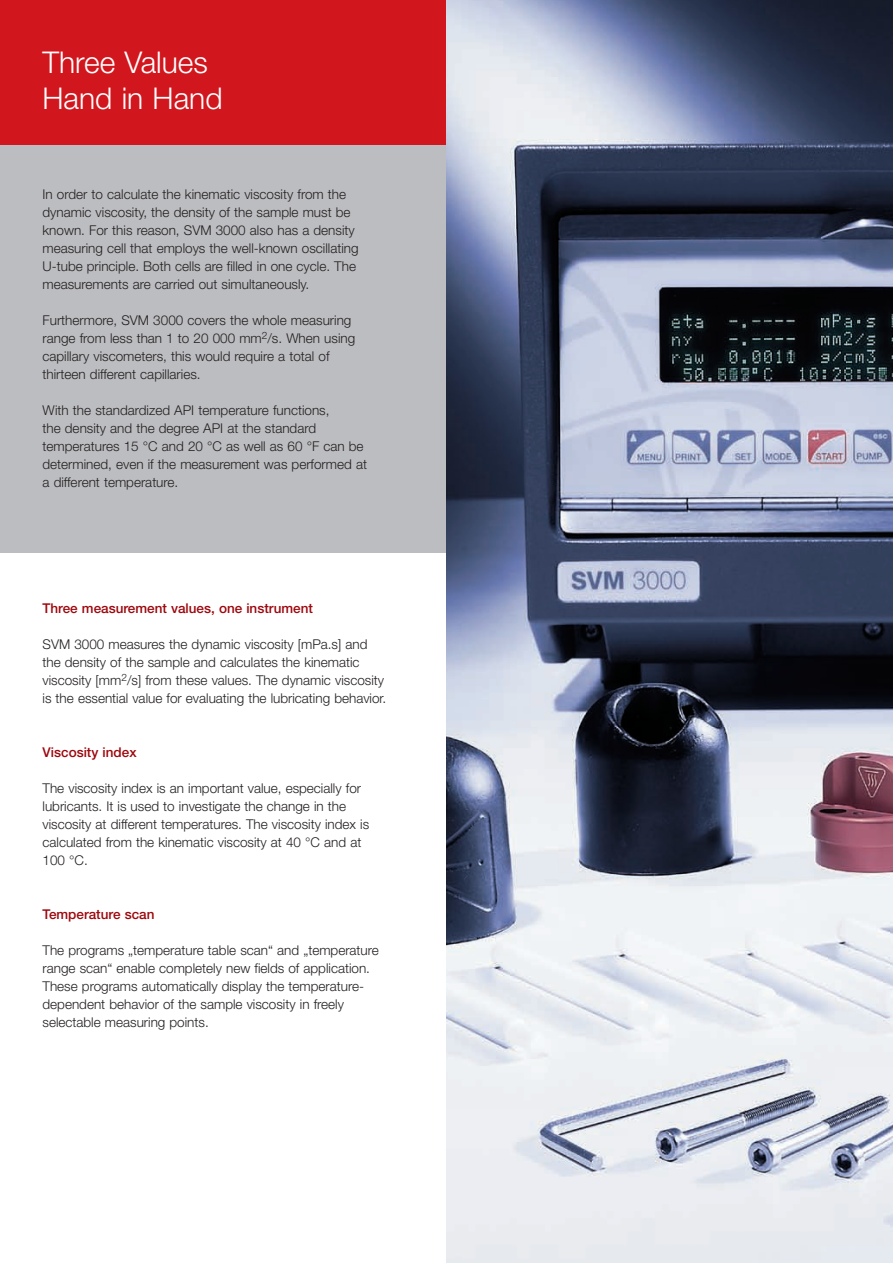
<style>
.page{position:relative;width:893px;height:1263px;background:#fff}
.page>*{position:absolute;margin:0;border:0;box-sizing:border-box;transform-origin:0 0}
.t1{font:300 30px/36px "Helvetica Neue LT";color:#fff}
.t2{font:300 13.5px/18px "Helvetica Neue LT";color:#231f20}
.t3{font:500 13.5px "Helvetica Neue LT";color:#9d070d}
</style>
<div class="page">
<div style="left:0;top:145px;width:446px;height:408px;background:#bcbdc0"></div>
<div style="left:0;top:0;width:893px;height:145px;background:#d2161e"></div>
<img style="left:446px;top:0;width:447px;height:1263px">
<h1 class="t1" style="left:43px;top:44px;width:182px">Three Values<br>Hand in Hand</h1>
<p class="t2" style="left:43px;top:185px;width:318px">In order to calculate the kinematic viscosity from the dynamic viscosity, the density of the sample must be known. For this reason, SVM 3000 also has a density measuring cell that employs the well-known oscillating U-tube principle. Both cells are filled in one cycle. The measurements are carried out simultaneously.</p>
<p class="t2" style="left:43px;top:311px;width:314px">Furthermore, SVM 3000 covers the whole measuring range from less than 1 to 20 000 mm<sup>2</sup>/s. When using capillary viscometers, this would require a total of thirteen different capillaries.</p>
<p class="t2" style="left:43px;top:401px;width:326px">With the standardized API temperature functions,<br>the density and the degree API at the standard temperatures 15 °C and 20 °C as well as 60 °F can be determined, even if the measurement was performed at a different temperature.</p>
<p class="t3" style="left:43px;top:600px;width:272px">Three measurement values, one instrument</p>
<p class="t2" style="left:43px;top:635px;width:345px">SVM 3000 measures the dynamic viscosity [mPa.s] and the density of the sample and calculates the kinematic viscosity [mm<sup>2</sup>/s] from these values. The dynamic viscosity is the essential value for evaluating the lubricating behavior.</p>
<p class="t3" style="left:43px;top:744px;width:96px">Viscosity index</p>
<p class="t2" style="left:43px;top:779px;width:328px">The viscosity index is an important value, especially for lubricants. It is used to investigate the change in the viscosity at different temperatures. The viscosity index is calculated from the kinematic viscosity at 40 °C and at 100 °C.</p>
<p class="t3" style="left:43px;top:906px;width:113px">Temperature scan</p>
<p class="t2" style="left:43px;top:941px;width:338px">The programs „temperature table scan“ and „temperature range scan“ enable completely new fields of application.<br>These programs automatically display the temperature&shy;dependent behavior of the sample viscosity in freely selectable measuring points.</p>
</div>
